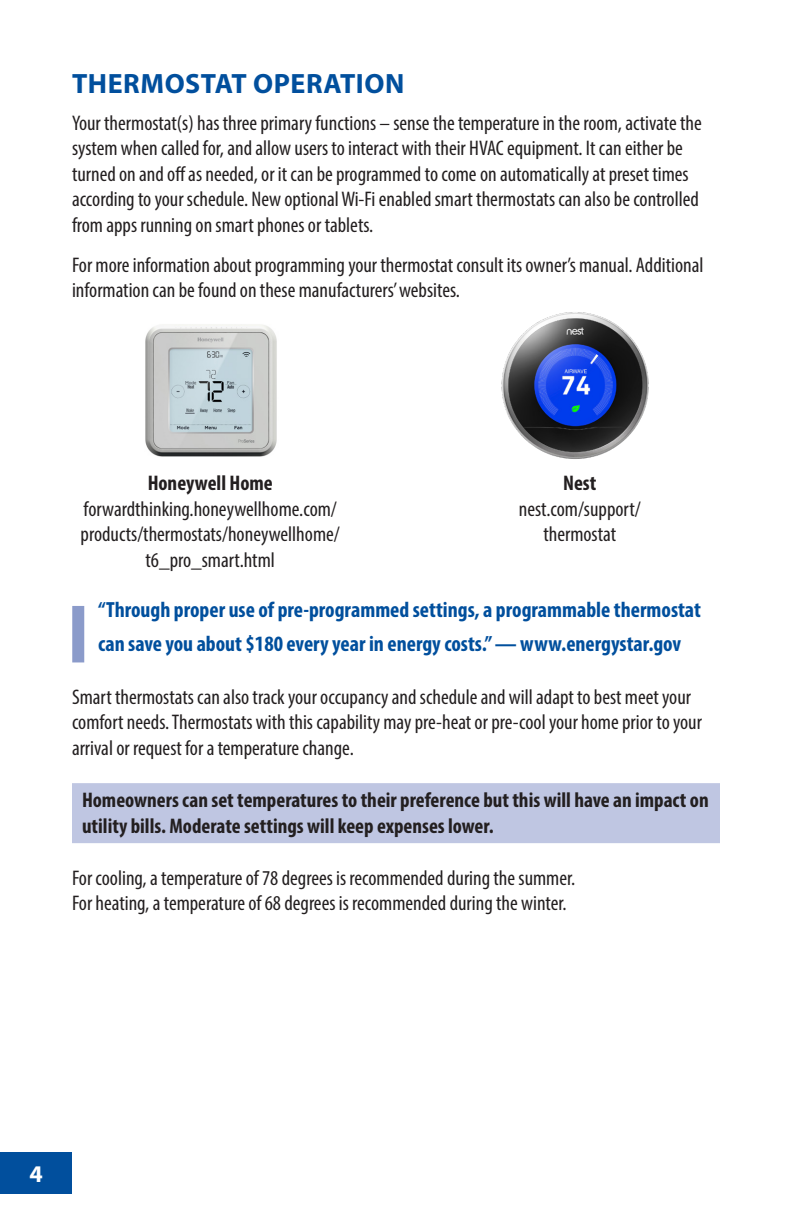
<style>
.page{position:relative;width:792px;height:1224px;background:#fff}
.page>*{position:absolute;margin:0;border:0;box-sizing:border-box;transform-origin:0 0}
.heading{font:700 28px "Myriad Pro";letter-spacing:.02em;color:#014f9d}
.t1{font:700 24px "Myriad Pro";color:#fff}
.body{font:700 condensed 22px/34px "Myriad Pro";color:#014f9d}
.body-2{font:condensed 21.2px/25.4px "Myriad Pro";color:#231f20}
.body-3{font:700 condensed 21.2px/25.4px "Myriad Pro";color:#231f20}
.s1{font-weight:700}
</style>
<div class="page">
<div style="left:0;top:1152px;width:72px;height:41px;background:#014f9d"></div>
<div style="left:72px;top:783px;width:648px;height:60px;background:#bfc6e2"></div>
<img style="left:145px;top:324px;width:132px;height:133px">
<img style="left:501px;top:312px;width:148px;height:147px">
<div style="left:72px;top:606px;width:12px;height:56px;background:#8b9bca"></div>
<p class="heading" style="left:72px;top:65px;width:334px">THERMOSTAT OPERATION</p>
<p class="body-2" style="left:72px;top:110px;width:631px">Your thermostat(s) has three primary functions – sense the temperature in the room, activate the system when called for, and allow users to interact with their HVAC equipment. It can either be turned on and off as needed, or it can be programmed to come on automatically at preset times according to your schedule. New optional Wi-Fi enabled smart thermostats can also be controlled from apps running on smart phones or tablets.</p>
<p class="body-2" style="left:72px;top:252px;width:633px">For more information about programming your thermostat consult its owner’s manual. Additional information can be found on these manufacturers’ websites.</p>
<p class="body-2" style="left:81px;top:471px;width:261px;text-align:center"><span class="s1">Honeywell Home </span>forwardthinking.honeywellhome.com/ products/thermostats/honeywellhome/ t6_pro_smart.html</p>
<p class="body-2" style="left:519px;top:471px;width:123px;text-align:center"><span class="s1">Nest </span>nest.com/support/ thermostat</p>
<p class="body" style="left:98px;top:593px;width:604px">“Through proper use of pre-programmed settings, a programmable thermostat can save you about $180 every year in energy costs.” — www.energystar.gov</p>
<p class="body-2" style="left:72px;top:684px;width:632px">Smart thermostats can also track your occupancy and schedule and will adapt to best meet your comfort needs. Thermostats with this capability may pre-heat or pre-cool your home prior to your arrival or request for a temperature change.</p>
<p class="body-3" style="left:82px;top:787px;width:628px">Homeowners can set temperatures to their preference but this will have an impact on utility bills. Moderate settings will keep expenses lower.</p>
<p class="body-2" style="left:72px;top:865px;width:505px">For cooling, a temperature of 78 degrees is recommended during the summer.<br>For heating, a temperature of 68 degrees is recommended during the winter.</p>
<p class="t1" style="left:29px;top:1158px;width:15px">4</p>
</div>
